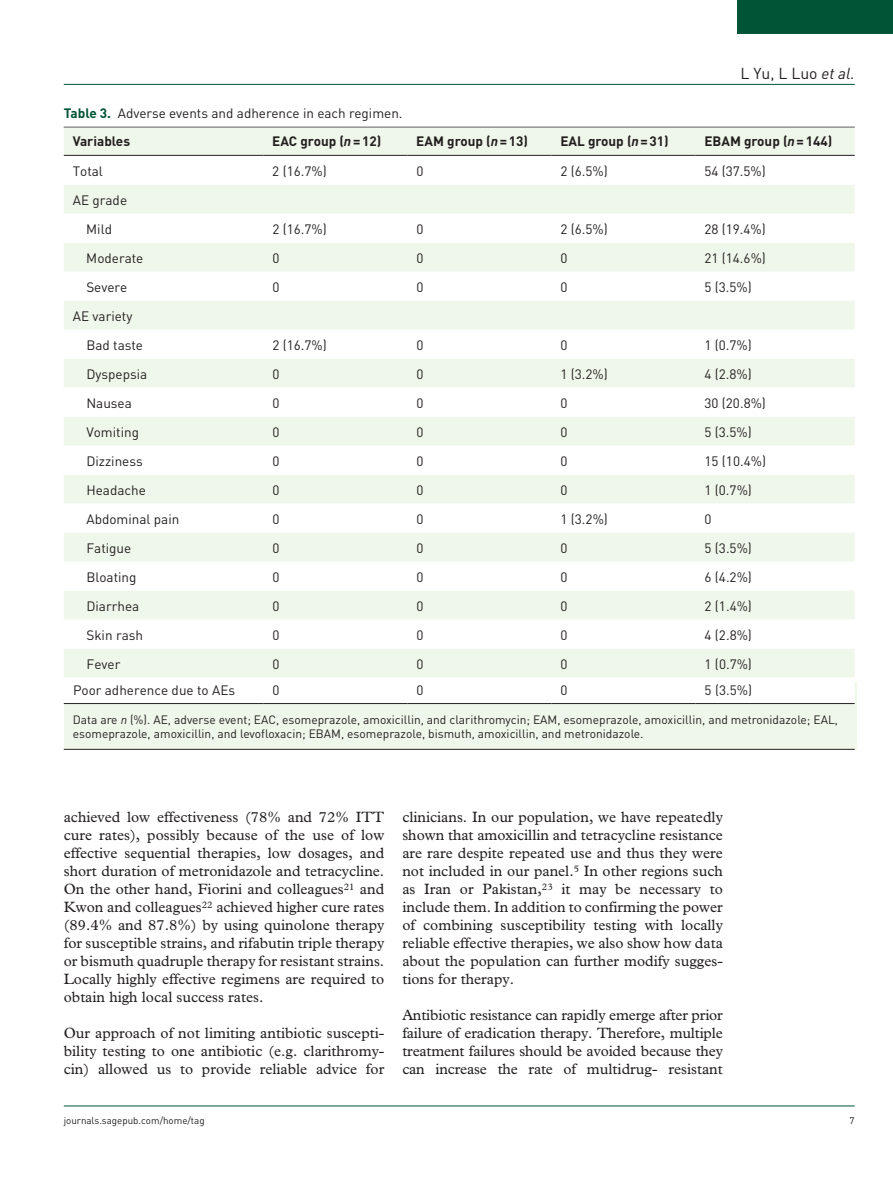
<style>
.page{position:relative;width:893px;height:1191px;background:#fff}
.page>*{position:absolute;margin:0;border:0;box-sizing:border-box;transform-origin:0 0}
.t1{font:15.75px "DIN";color:#231f20}
.t2{font:15px/18px "Plantin Std";color:#231f20;text-align:justify}
.t3{font:13.5px/29px "DIN";color:#231f20}
.t4{font:700 13.5px "DIN";color:#231f20}
.t5{font:12px/14.2px "DIN";color:#231f20}
.t6{font:9.75px "DIN";color:#231f20}
.s1{font-style:italic}
.s2{font-weight:700;color:#015436}
.s3{font-weight:700}
</style>
<div class="page">
<hr style="left:64px;top:84px;width:791px;height:1px;background:#015436">
<hr style="left:64px;top:1105px;width:791px;height:1px;background:#015436">
<div style="left:738px;top:0;width:155px;height:34px;background:#015436"></div>
<div style="left:64px;top:682px;width:792px;height:68px;background:#eff7ea"></div>
<hr style="left:64px;top:127px;width:791px;height:1px;background:#231f20">
<hr style="left:64px;top:749px;width:791px;height:1px;background:#231f20">
<div style="left:64px;top:128px;width:791px;height:27px;background:#eff7ea"></div>
<svg style="left:64px;top:185px;width:791px;height:518px"></svg>
<hr style="left:64px;top:155px;width:199px;height:1px;background:#231f20">
<hr style="left:263px;top:155px;width:144px;height:1px;background:#231f20">
<hr style="left:407px;top:155px;width:144px;height:1px;background:#231f20">
<hr style="left:551px;top:155px;width:144px;height:1px;background:#231f20">
<hr style="left:695px;top:155px;width:160px;height:1px;background:#231f20">
<hr style="left:64px;top:703px;width:199px;height:1px;background:#231f20">
<hr style="left:263px;top:703px;width:144px;height:1px;background:#231f20">
<hr style="left:407px;top:703px;width:144px;height:1px;background:#231f20">
<hr style="left:551px;top:703px;width:144px;height:1px;background:#231f20">
<hr style="left:695px;top:703px;width:160px;height:1px;background:#231f20">
<p class="t1" style="left:740px;top:63px;width:116px">L Yu, L Luo <span class="s1">et al.</span></p>
<p class="t3" style="left:73px;top:98px;width:331px;line-height:28.5px;text-indent:-9px"><span class="s2">Table 3.</span> Adverse events and adherence in each regimen.<br><span class="s3">Variables</span></p>
<p class="t4" style="left:272px;top:133px;width:110px">EAC group (<span class="s1">n</span>=12)</p>
<p class="t4" style="left:416px;top:133px;width:113px">EAM group (<span class="s1">n</span>=13)</p>
<p class="t4" style="left:560px;top:133px;width:110px">EAL group (<span class="s1">n</span>=31)</p>
<p class="t4" style="left:704px;top:133px;width:129px">EBAM group (<span class="s1">n</span>=144)</p>
<p class="t3" style="left:73px;top:156px;width:32px">Total</p>
<p class="t3" style="left:272px;top:156px;width:56px">2 (16.7%)</p>
<p class="t3" style="left:416px;top:156px;width:9px">0</p>
<p class="t3" style="left:560px;top:156px;width:49px">2 (6.5%)</p>
<p class="t3" style="left:704px;top:156px;width:63px">54 (37.5%)</p>
<p class="t3" style="left:73px;top:185px;width:56px;text-align:center">AE grade<br>Mild</p>
<p class="t3" style="left:272px;top:214px;width:56px">2 (16.7%)</p>
<p class="t3" style="left:416px;top:214px;width:9px">0</p>
<p class="t3" style="left:560px;top:214px;width:49px">2 (6.5%)</p>
<p class="t3" style="left:704px;top:214px;width:63px">28 (19.4%)</p>
<p class="t3" style="left:86px;top:243px;width:59px">Moderate</p>
<p class="t3" style="left:272px;top:243px;width:9px">0</p>
<p class="t3" style="left:416px;top:243px;width:9px">0</p>
<p class="t3" style="left:560px;top:243px;width:9px">0</p>
<p class="t3" style="left:704px;top:243px;width:63px">21 (14.6%)</p>
<p class="t3" style="left:86px;top:272px;width:43px">Severe</p>
<p class="t3" style="left:272px;top:272px;width:9px">0</p>
<p class="t3" style="left:416px;top:272px;width:9px">0</p>
<p class="t3" style="left:560px;top:272px;width:9px">0</p>
<p class="t3" style="left:704px;top:272px;width:49px">5 (3.5%)</p>
<p class="t3" style="left:86px;top:301px;width:58px;text-indent:-14px">AE variety<br>Bad taste</p>
<p class="t3" style="left:272px;top:330px;width:56px">2 (16.7%)</p>
<p class="t3" style="left:416px;top:330px;width:9px">0</p>
<p class="t3" style="left:560px;top:330px;width:9px">0</p>
<p class="t3" style="left:704px;top:330px;width:49px">1 (0.7%)</p>
<p class="t3" style="left:86px;top:359px;width:62px">Dyspepsia</p>
<p class="t3" style="left:272px;top:359px;width:9px">0</p>
<p class="t3" style="left:416px;top:359px;width:9px">0</p>
<p class="t3" style="left:560px;top:359px;width:49px">1 (3.2%)</p>
<p class="t3" style="left:704px;top:359px;width:49px">4 (2.8%)</p>
<p class="t3" style="left:86px;top:388px;width:47px">Nausea</p>
<p class="t3" style="left:272px;top:388px;width:9px">0</p>
<p class="t3" style="left:416px;top:388px;width:9px">0</p>
<p class="t3" style="left:560px;top:388px;width:9px">0</p>
<p class="t3" style="left:704px;top:388px;width:63px">30 (20.8%)</p>
<p class="t3" style="left:86px;top:417px;width:54px">Vomiting</p>
<p class="t3" style="left:272px;top:417px;width:9px">0</p>
<p class="t3" style="left:416px;top:417px;width:9px">0</p>
<p class="t3" style="left:560px;top:417px;width:9px">0</p>
<p class="t3" style="left:704px;top:417px;width:49px">5 (3.5%)</p>
<p class="t3" style="left:86px;top:446px;width:58px">Dizziness</p>
<p class="t3" style="left:272px;top:446px;width:9px">0</p>
<p class="t3" style="left:416px;top:446px;width:9px">0</p>
<p class="t3" style="left:560px;top:446px;width:9px">0</p>
<p class="t3" style="left:704px;top:446px;width:63px">15 (10.4%)</p>
<p class="t3" style="left:86px;top:475px;width:61px">Headache</p>
<p class="t3" style="left:272px;top:475px;width:9px">0</p>
<p class="t3" style="left:416px;top:475px;width:9px">0</p>
<p class="t3" style="left:560px;top:475px;width:9px">0</p>
<p class="t3" style="left:704px;top:475px;width:49px">1 (0.7%)</p>
<p class="t3" style="left:86px;top:504px;width:94px">Abdominal pain</p>
<p class="t3" style="left:272px;top:504px;width:9px">0</p>
<p class="t3" style="left:416px;top:504px;width:9px">0</p>
<p class="t3" style="left:560px;top:504px;width:49px">1 (3.2%)</p>
<p class="t3" style="left:704px;top:504px;width:9px">0</p>
<p class="t3" style="left:86px;top:533px;width:46px">Fatigue</p>
<p class="t3" style="left:272px;top:533px;width:9px">0</p>
<p class="t3" style="left:416px;top:533px;width:9px">0</p>
<p class="t3" style="left:560px;top:533px;width:9px">0</p>
<p class="t3" style="left:704px;top:533px;width:49px">5 (3.5%)</p>
<p class="t3" style="left:86px;top:562px;width:52px">Bloating</p>
<p class="t3" style="left:272px;top:562px;width:9px">0</p>
<p class="t3" style="left:416px;top:562px;width:9px">0</p>
<p class="t3" style="left:560px;top:562px;width:9px">0</p>
<p class="t3" style="left:704px;top:562px;width:49px">6 (4.2%)</p>
<p class="t3" style="left:86px;top:591px;width:54px">Diarrhea</p>
<p class="t3" style="left:272px;top:591px;width:9px">0</p>
<p class="t3" style="left:416px;top:591px;width:9px">0</p>
<p class="t3" style="left:560px;top:591px;width:9px">0</p>
<p class="t3" style="left:704px;top:591px;width:49px">2 (1.4%)</p>
<p class="t3" style="left:86px;top:620px;width:58px">Skin rash</p>
<p class="t3" style="left:272px;top:620px;width:9px">0</p>
<p class="t3" style="left:416px;top:620px;width:9px">0</p>
<p class="t3" style="left:560px;top:620px;width:9px">0</p>
<p class="t3" style="left:704px;top:620px;width:49px">4 (2.8%)</p>
<p class="t3" style="left:86px;top:649px;width:35px">Fever</p>
<p class="t3" style="left:272px;top:649px;width:9px">0</p>
<p class="t3" style="left:417px;top:649px;width:9px">0</p>
<p class="t3" style="left:561px;top:649px;width:9px">0</p>
<p class="t3" style="left:705px;top:649px;width:49px">1 (0.7%)</p>
<p class="t3" style="left:73px;top:675px;width:164px">Poor adherence due to AEs</p>
<p class="t3" style="left:273px;top:675px;width:9px">0</p>
<p class="t3" style="left:417px;top:675px;width:9px">0</p>
<p class="t3" style="left:561px;top:675px;width:9px">0</p>
<p class="t3" style="left:705px;top:675px;width:49px">5 (3.5%)</p>
<p class="t5" style="left:73px;top:712px;width:767px">Data are <span class="s1">n</span> (%). AE, adverse event; EAC, esomeprazole, amoxicillin, and clarithromycin; EAM, esomeprazole, amoxicillin, and metronidazole; EAL, esomeprazole, amoxicillin, and levofloxacin; EBAM, esomeprazole, bismuth, amoxicillin, and metronidazole.</p>
<p class="t2" style="left:64px;top:808px;width:322px">achieved low effectiveness (78% and 72% ITT cure rates), possibly because of the use of low effective sequential therapies, low dosages, and short duration of metronidazole and tetracycline.<br>On the other hand, Fiorini and colleagues<sup>21</sup> and Kwon and colleagues<sup>22</sup> achieved higher cure rates (89.4% and 87.8%) by using quinolone therapy for susceptible strains, and rifabutin triple therapy or bismuth quadruple therapy for resistant strains.<br>Locally highly effective regimens are required to obtain high local success rates.</p>
<p class="t2" style="left:64px;top:1024px;width:322px">Our approach of not limiting antibiotic suscepti&shy;bility testing to one antibiotic (e.g. clarithromy&shy;cin) allowed us to provide reliable advice for</p>
<p class="t2" style="left:402px;top:808px;width:322px">clinicians. In our population, we have repeatedly shown that amoxicillin and tetracycline resistance are rare despite repeated use and thus they were not included in our panel.<sup>5</sup> In other regions such as Iran or Pakistan,<sup>23</sup> it may be necessary to include them. In addition to confirming the power of combining susceptibility testing with locally reliable effective therapies, we also show how data about the population can further modify sugges&shy;tions for therapy.</p>
<p class="t2" style="left:402px;top:1006px;width:322px">Antibiotic resistance can rapidly emerge after prior failure of eradication therapy. Therefore, multiple treatment failures should be avoided because they can increase the rate of multidrug- resistant</p>
<p class="t6" style="left:64px;top:1114px;width:142px">journals.sagepub.com/home/tag</p>
<p class="t6" style="left:850px;top:1114px;width:7px">7</p>
</div>
